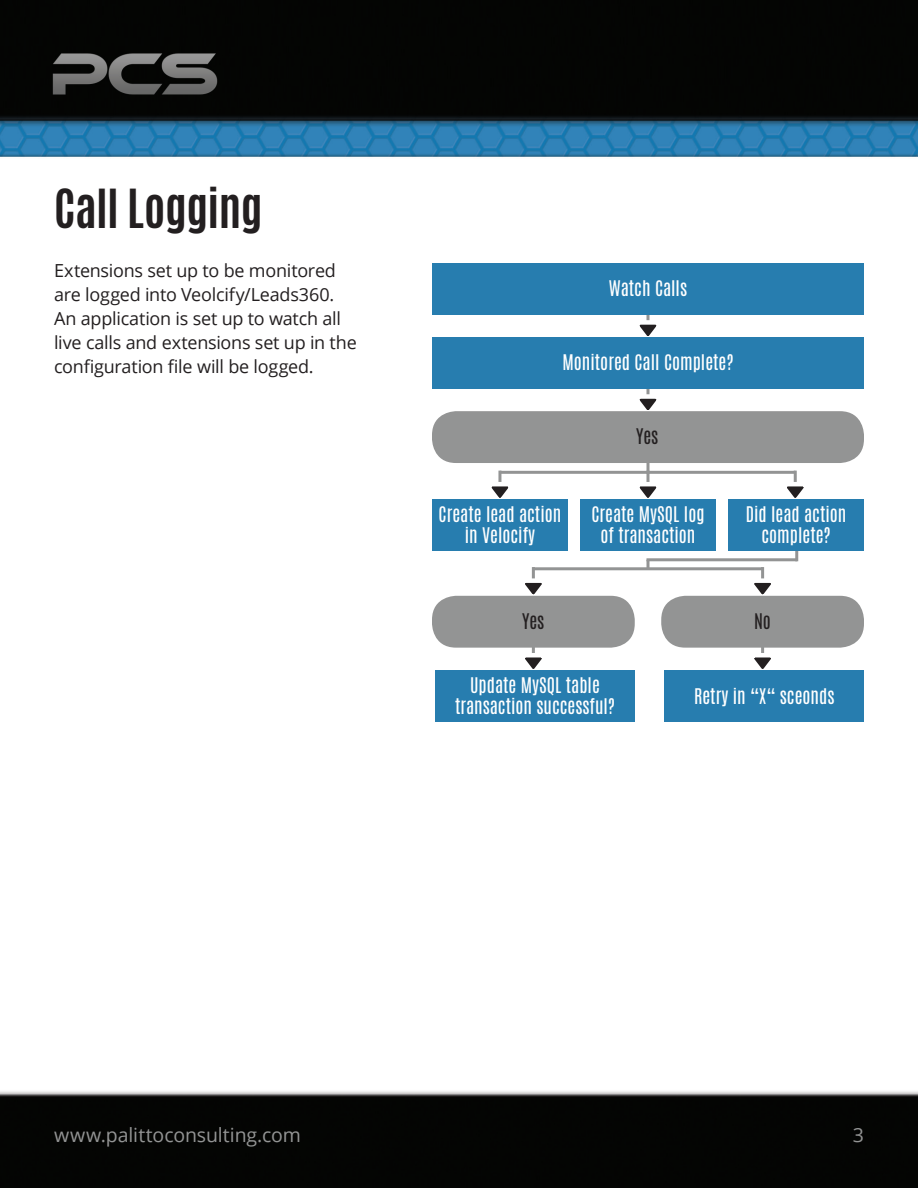
<style>
.page{position:relative;width:918px;height:1188px;background:#fff}
.page>*{position:absolute;margin:0;border:0;box-sizing:border-box;transform-origin:0 0}
.t1{font:700 45px "Antonio";letter-spacing:-.01em;color:#231f20}
.t2{font:19.5px "Open Sans";letter-spacing:-.005em;color:#939494}
.t3{font:18px/21.6px "Antonio";color:#fff;text-align:center}
.t4{font:18px/24px "Open Sans";letter-spacing:-.015em;color:#231f20}
.t5{font:18px "Antonio";color:#231f20}
</style>
<div class="page">
<img style="left:0;top:0;width:918px;height:1188px">
<svg style="left:646px;top:315px;width:4px;height:3px"></svg>
<svg style="left:630px;top:318px;width:34px;height:19px"></svg>
<svg style="left:646px;top:389px;width:4px;height:3px"></svg>
<svg style="left:630px;top:392px;width:34px;height:19px"></svg>
<svg style="left:646px;top:463px;width:4px;height:8px"></svg>
<hr style="left:498px;top:471px;width:3px;height:23px;background:#939494">
<svg style="left:482px;top:480px;width:34px;height:19px"></svg>
<hr style="left:794px;top:471px;width:3px;height:23px;background:#939494">
<svg style="left:778px;top:480px;width:34px;height:19px"></svg>
<svg style="left:646px;top:474px;width:4px;height:6px"></svg>
<svg style="left:630px;top:480px;width:34px;height:19px"></svg>
<hr style="left:500px;top:471px;width:295px;height:3px;background:#939494">
<div style="left:432px;top:499px;width:136px;height:52px;background:#277daf"></div>
<div style="left:580px;top:499px;width:136px;height:52px;background:#277daf"></div>
<hr style="left:795px;top:538px;width:3px;height:23px;background:#939494">
<hr style="left:532px;top:567px;width:3px;height:24px;background:#939494">
<svg style="left:516px;top:576px;width:34px;height:20px"></svg>
<hr style="left:761px;top:567px;width:3px;height:24px;background:#939494">
<svg style="left:745px;top:576px;width:34px;height:20px"></svg>
<hr style="left:533px;top:567px;width:230px;height:3px;background:#939494">
<div style="left:432px;top:596px;width:203px;height:52px;background:#939494;border-radius:24px"></div>
<div style="left:661px;top:596px;width:203px;height:52px;background:#939494;border-radius:24px"></div>
<div style="left:432px;top:337px;width:432px;height:52px;background:#277daf"></div>
<div style="left:432px;top:263px;width:432px;height:52px;background:#277daf"></div>
<div style="left:432px;top:411px;width:432px;height:52px;background:#939494;border-radius:24px"></div>
<div style="left:728px;top:499px;width:136px;height:52px;background:#277daf"></div>
<hr style="left:646px;top:558px;width:151px;height:3px;background:#939494">
<svg style="left:646px;top:560px;width:4px;height:8px"></svg>
<hr style="left:532px;top:642px;width:3px;height:23px;background:#939494">
<svg style="left:516px;top:651px;width:34px;height:19px"></svg>
<hr style="left:761px;top:642px;width:3px;height:23px;background:#939494">
<svg style="left:745px;top:651px;width:34px;height:19px"></svg>
<div style="left:435px;top:670px;width:200px;height:52px;background:#277daf"></div>
<div style="left:664px;top:670px;width:200px;height:52px;background:#277daf"></div>
<h1 class="t1" style="left:54px;top:175px;width:210px">Call Logging</h1>
<p class="t4" style="left:54px;top:258px;width:304px">Extensions set up to be monitored are logged into Veolcify/Leads360.<br>An application is set up to watch all live calls and extensions set up in the configuration file will be logged.</p>
<p class="t3" style="left:609px;top:278px;width:80px">Watch Calls</p>
<p class="t3" style="left:563px;top:352px;width:172px">Monitored Call Complete?</p>
<p class="t5" style="left:636px;top:423px;width:24px">Yes</p>
<p class="t3" style="left:439px;top:503px;width:124px">Create lead action in Velocify</p>
<p class="t3" style="left:591px;top:503px;width:115px">Create MySQL log of transaction</p>
<p class="t3" style="left:746px;top:503px;width:102px">Did lead action complete?</p>
<p class="t5" style="left:522px;top:608px;width:24px">Yes</p>
<p class="t5" style="left:754px;top:608px;width:18px">No</p>
<p class="t3" style="left:455px;top:674px;width:161px">Update MySQL table transaction successful?</p>
<p class="t3" style="left:694px;top:685px;width:142px">Retry in “X“ sceonds</p>
<p class="t2" style="left:54px;top:1122px;width:248px">www.palittoconsulting.com</p>
<p class="t2" style="left:853px;top:1122px;width:13px">3</p>
</div>
